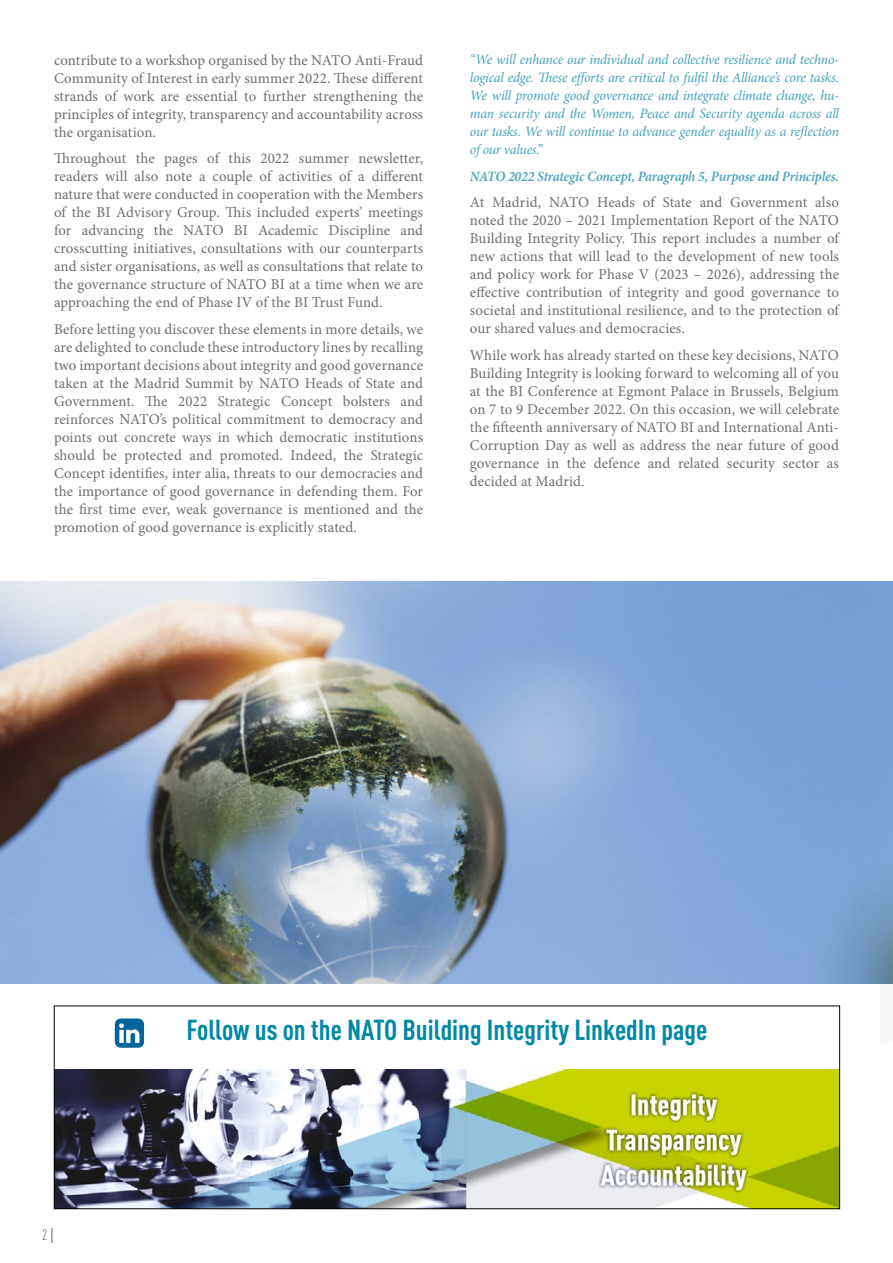
<style>
.page{position:relative;width:893px;height:1263px;background:#fff}
.page>*{position:absolute;margin:0;border:0;box-sizing:border-box;transform-origin:0 0}
.t1{font:700 28.5px "DIN Cond";color:#0088a5}
.t2{font:15px/18px "Minion Pro";letter-spacing:.005em;color:#6d6e71;text-align:justify}
.t3{font:300 15px "DIN Cond";color:#4d4d4f}
.t4{font:italic 14.25px/18px "Minion Pro";letter-spacing:-.02em;color:#46a1ba;text-align:justify}
.t5{font:italic 600 14.25px "Minion Pro";letter-spacing:-.015em;color:#46a1ba}
.s1{font-size:21px}
</style>
<div class="page">
<img style="left:0;top:582px;width:893px;height:401px">
<img style="left:56px;top:1069px;width:782px;height:138px">
<div style="left:54px;top:1006px;width:786px;height:203px;border:1px solid #000"></div>
<svg style="left:115px;top:1018px;width:29px;height:30px"></svg>
<p class="t2" style="left:54px;top:51px;width:371px">contribute to a workshop organised by the NATO Anti-Fraud Community of Interest in early summer 2022. These different strands of work are essential to further strengthening the principles of integrity, transparency and accountability across the organisation.</p>
<p class="t2" style="left:54px;top:150px;width:371px">Throughout the pages of this 2022 summer newsletter, readers will also note a couple of activities of a different nature that were conducted in cooperation with the Members of the BI Advisory Group. This included experts’ meetings for advancing the NATO BI Academic Discipline and crosscutting initiatives, consultations with our counterparts and sister organisations, as well as consultations that relate to the governance structure of NATO BI at a time when we are approaching the end of Phase IV of the BI Trust Fund.</p>
<p class="t2" style="left:54px;top:320px;width:371px">Before letting you discover these elements in more details, we are delighted to conclude these introductory lines by recalling two important decisions about integrity and good governance taken at the Madrid Summit by NATO Heads of State and Government. The 2022 Strategic Concept bolsters and reinforces NATO’s political commitment to democracy and points out concrete ways in which democratic institutions should be protected and promoted. Indeed, the Strategic Concept identifies, inter alia, threats to our democracies and the importance of good governance in defending them. For the first time ever, weak governance is mentioned and the promotion of good governance is explicitly stated.</p>
<p class="t4" style="left:470px;top:51px;width:371px">“We will enhance our individual and collective resilience and techno&shy;logical edge. These efforts are critical to fulfil the Alliance’s core tasks.<br>We will promote good governance and integrate climate change, hu&shy;man security and the Women, Peace and Security agenda across all our tasks. We will continue to advance gender equality as a reflection of our values.”</p>
<p class="t5" style="left:470px;top:166px;width:371px">NATO 2022 Strategic Concept, Paragraph 5, Purpose and Principles.</p>
<p class="t2" style="left:470px;top:194px;width:371px">At Madrid, NATO Heads of State and Government also noted the 2020 – 2021 Implementation Report of the NATO Building Integrity Policy. This report includes a number of new actions that will lead to the development of new tools and policy work for Phase V (2023 – 2026), addressing the effective contribution of integrity and good governance to societal and institutional resilience, and to the protection of our shared values and democracies.</p>
<p class="t2" style="left:470px;top:346px;width:371px">While work has already started on these key decisions, NATO Building Integrity is looking forward to welcoming all of you at the BI Conference at Egmont Palace in Brussels, Belgium on 7 to 9 December 2022. On this occasion, we will celebrate the fifteenth anniversary of NATO BI and International Anti-Corruption Day as well as address the near future of good governance in the defence and related security sector as decided at Madrid.</p>
<p class="t3" style="left:42px;top:1226px;width:13px">2 <span class="s1">I</span></p>
<h1 class="t1" style="left:187px;top:1012px;width:522px">Follow us on the NATO Building Integrity LinkedIn page</h1>
</div>
